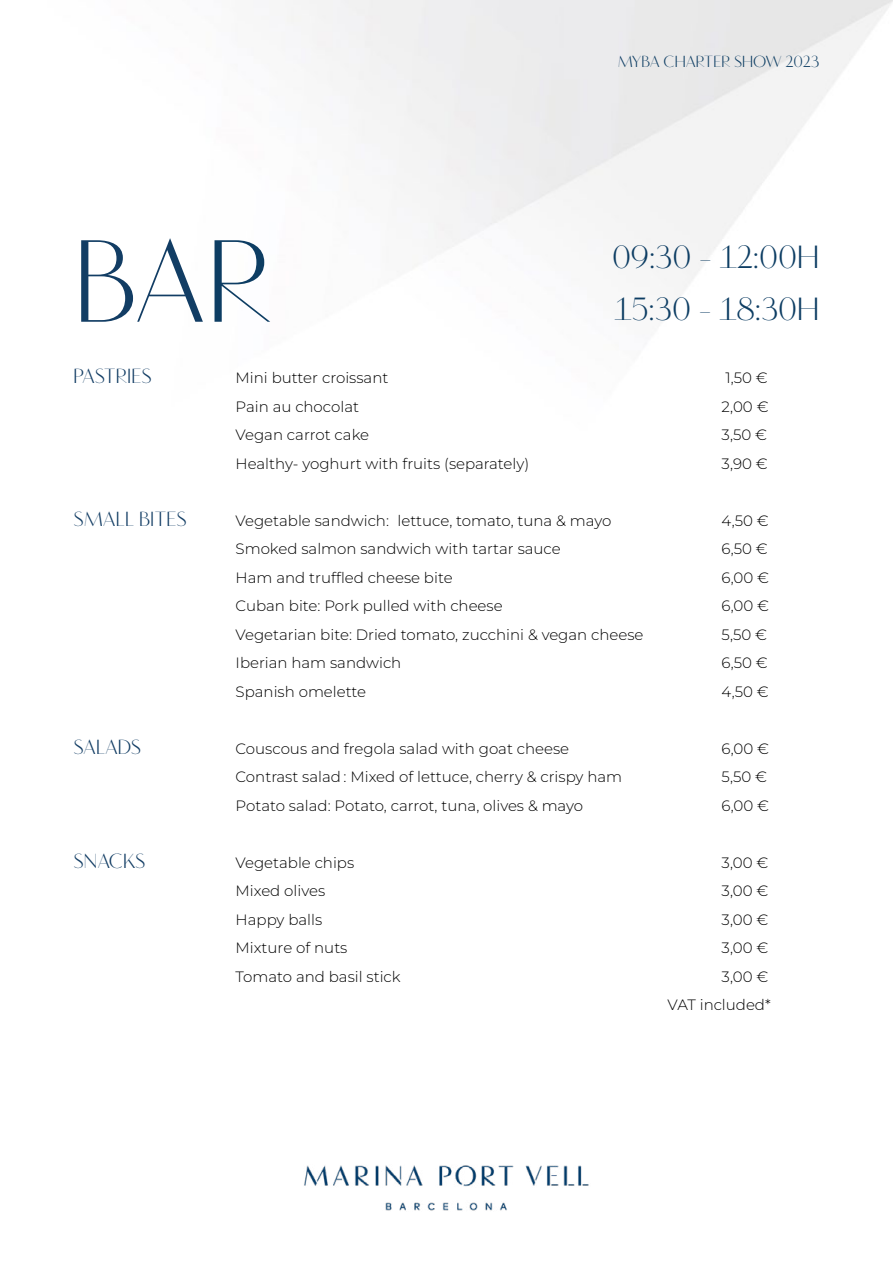
<style>
.page{position:relative;width:893px;height:1263px;background:#fff}
.page>*{position:absolute;margin:0;border:0;box-sizing:border-box;transform-origin:0 0}
.t1{font:120px "Vanitas";color:#123d64}
.t2{font:33px/52.5px "Vanitas";color:#0d3d63}
.t3{font:21px "Vanitas";color:#123d64}
.t4{font:16.5px "Vanitas";color:#0d3d63}
.t5{font:300 15px/28.5px "Montserrat";color:#000;text-align:right}
.s1{color:#0d3d63}
</style>
<div class="page">
<img style="left:304px;top:1165px;width:285px;height:46px">
<p class="t4" style="left:618px;top:52px;width:203px">MYBA CHARTER SHOW 2023</p>
<h1 class="t1" style="left:74px;top:209px;width:200px">BA<span class="s1">R</span></h1>
<h2 class="t2" style="left:612px;top:230px;width:209px">09:30 - 12:00H<br>15:30 - 18:30H</h2>
<h3 class="t3" style="left:74px;top:363px;width:80px">PASTRIES</h3>
<p class="t5" style="left:236px;top:363px;width:154px">Mini butter croissant</p>
<p class="t5" style="left:725px;top:363px;width:44px">1,50 €</p>
<p class="t5" style="left:236px;top:392px;width:125px">Pain au chocolat</p>
<p class="t5" style="left:722px;top:392px;width:48px">2,00 €</p>
<p class="t5" style="left:236px;top:420px;width:135px">Vegan carrot cake</p>
<p class="t5" style="left:722px;top:420px;width:47px">3,50 €</p>
<p class="t5" style="left:236px;top:449px;width:295px">Healthy- yoghurt with fruits (separately)</p>
<p class="t5" style="left:722px;top:449px;width:48px">3,90 €</p>
<h3 class="t3" style="left:74px;top:506px;width:115px">SMALL BITES</h3>
<p class="t5" style="left:236px;top:506px;width:377px">Vegetable sandwich: lettuce, tomato, tuna &amp; mayo</p>
<p class="t5" style="left:722px;top:506px;width:49px">4,50 €</p>
<p class="t5" style="left:236px;top:534px;width:327px">Smoked salmon sandwich with tartar sauce</p>
<p class="t5" style="left:722px;top:534px;width:48px">6,50 €</p>
<p class="t5" style="left:236px;top:563px;width:219px">Ham and truffled cheese bite</p>
<p class="t5" style="left:722px;top:563px;width:49px">6,00 €</p>
<p class="t5" style="left:236px;top:591px;width:269px">Cuban bite: Pork pulled with cheese</p>
<p class="t5" style="left:722px;top:591px;width:49px">6,00 €</p>
<p class="t5" style="left:236px;top:620px;width:409px">Vegetarian bite: Dried tomato, zucchini &amp; vegan cheese</p>
<p class="t5" style="left:722px;top:620px;width:47px">5,50 €</p>
<p class="t5" style="left:236px;top:648px;width:167px">Iberian ham sandwich</p>
<p class="t5" style="left:722px;top:648px;width:48px">6,50 €</p>
<p class="t5" style="left:236px;top:677px;width:132px">Spanish omelette</p>
<p class="t5" style="left:722px;top:677px;width:49px">4,50 €</p>
<h3 class="t3" style="left:74px;top:734px;width:69px">SALADS</h3>
<p class="t5" style="left:236px;top:734px;width:335px">Couscous and fregola salad with goat cheese</p>
<p class="t5" style="left:722px;top:734px;width:49px">6,00 €</p>
<p class="t5" style="left:236px;top:762px;width:388px">Contrast salad : Mixed of lettuce, cherry &amp; crispy ham</p>
<p class="t5" style="left:722px;top:762px;width:47px">5,50 €</p>
<p class="t5" style="left:236px;top:791px;width:349px">Potato salad: Potato, carrot, tuna, olives &amp; mayo</p>
<p class="t5" style="left:722px;top:791px;width:49px">6,00 €</p>
<h3 class="t3" style="left:74px;top:848px;width:73px">SNACKS</h3>
<p class="t5" style="left:236px;top:848px;width:120px">Vegetable chips</p>
<p class="t5" style="left:722px;top:848px;width:48px">3,00 €</p>
<p class="t5" style="left:236px;top:876px;width:91px">Mixed olives</p>
<p class="t5" style="left:722px;top:876px;width:48px">3,00 €</p>
<p class="t5" style="left:236px;top:905px;width:88px">Happy balls</p>
<p class="t5" style="left:722px;top:905px;width:48px">3,00 €</p>
<p class="t5" style="left:236px;top:933px;width:113px">Mixture of nuts</p>
<p class="t5" style="left:722px;top:933px;width:48px">3,00 €</p>
<p class="t5" style="left:236px;top:962px;width:167px">Tomato and basil stick</p>
<p class="t5" style="left:668px;top:962px;width:105px">3,00 €<br>VAT included*</p>
</div>
